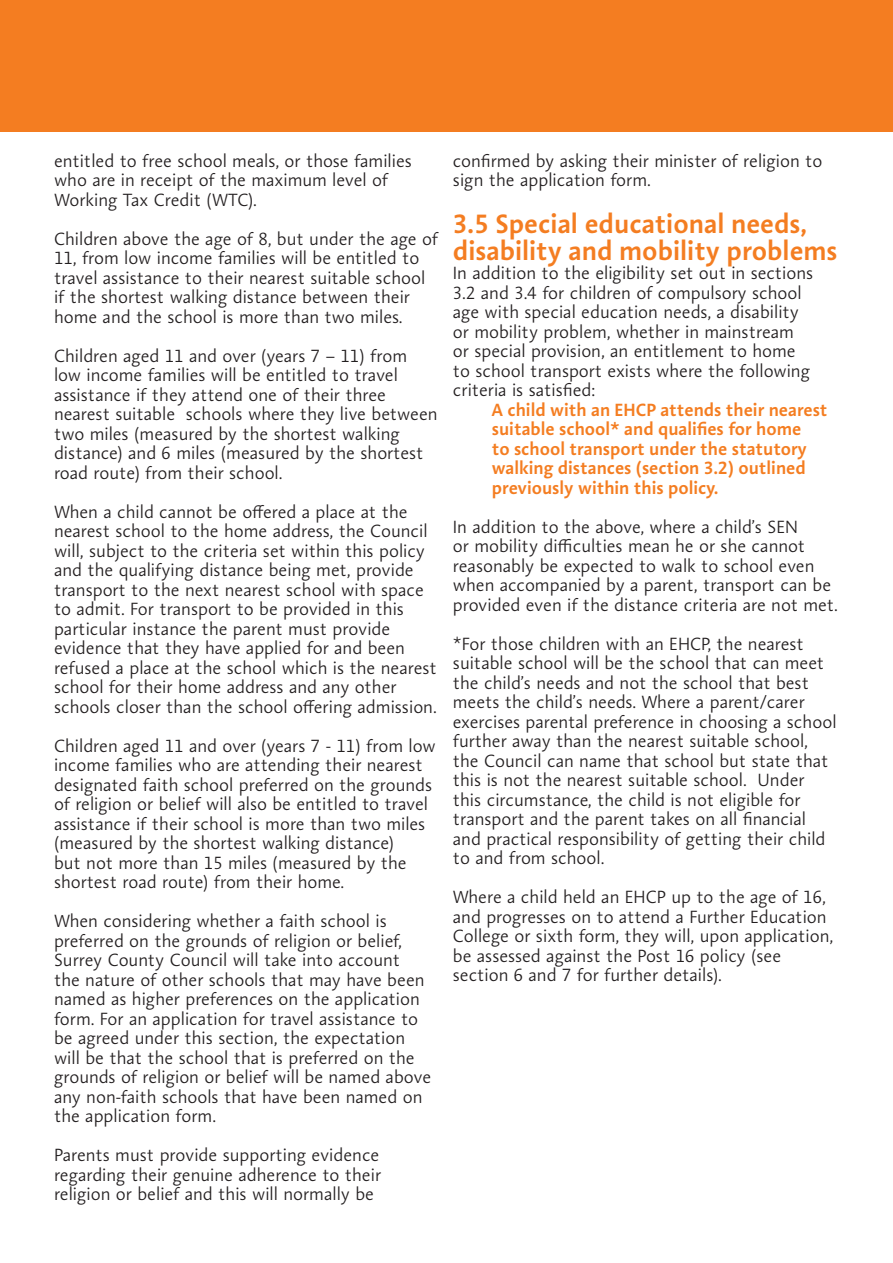
<style>
.page{position:relative;width:893px;height:1263px;background:#fff}
.page>*{position:absolute;margin:0;border:0;box-sizing:border-box;transform-origin:0 0}
.t1{font:600 27px/27px "Aroma No 2 LT Pro";color:#f47d21}
.Normal__Web{font:300 18px/19.5px "Aroma No 2 LT Pro";color:#231f20}
.Body_Text_3{font:300 18px/19.5px "Aroma No 2 LT Pro";color:#231f20}
.Normal__Web-2{font:600 18px/19.5px "Aroma No 2 LT Pro";color:#f47d21}
</style>
<div class="page">
<div style="left:0;top:0;width:893px;height:132px;background:#f47d21"></div>
<p class="Normal__Web" style="left:54px;top:151px;width:359px">entitled to free school meals, or those families who are in receipt of the maximum level of<br>Working Tax Credit (WTC).</p>
<p class="Normal__Web" style="left:54px;top:229px;width:386px">Children above the age of 8, but under the age of 11, from low income families will be entitled to travel assistance to their nearest suitable school if the shortest walking distance between their home and the school is more than two miles.</p>
<p class="Normal__Web" style="left:54px;top:346px;width:385px">Children aged 11 and over (years 7 – 11) from low income families will be entitled to travel assistance if they attend one of their three nearest suitable schools where they live between two miles (measured by the shortest walking distance) and 6 miles (measured by the shortest road route) from their school.</p>
<p class="Normal__Web" style="left:54px;top:502px;width:384px">When a child cannot be offered a place at the nearest school to the home address, the Council will, subject to the criteria set within this policy and the qualifying distance being met, provide transport to the next nearest school with space to admit. For transport to be provided in this particular instance the parent must provide evidence that they have applied for and been refused a place at the school which is the nearest school for their home address and any other schools closer than the school offering admission.</p>
<p class="Normal__Web" style="left:54px;top:736px;width:383px">Children aged 11 and over (years 7 - 11) from low income families who are attending their nearest designated faith school preferred on the grounds of religion or belief will also be entitled to travel assistance if their school is more than two miles (measured by the shortest walking distance)<br>but not more than 15 miles (measured by the shortest road route) from their home.</p>
<p class="Body_Text_3" style="left:54px;top:911px;width:379px">When considering whether a faith school is preferred on the grounds of religion or belief, Surrey County Council will take into account<br>the nature of other schools that may have been named as higher preferences on the application form. For an application for travel assistance to be agreed under this section, the expectation will be that the school that is preferred on the grounds of religion or belief will be named above any non-faith schools that have been named on the application form.</p>
<p class="Body_Text_3" style="left:54px;top:1145px;width:329px;text-align:justify">Parents must provide supporting evidence regarding their genuine adherence to their religion or belief and this will normally be</p>
<p class="Body_Text_3" style="left:453px;top:151px;width:371px">confirmed by asking their minister of religion to sign the application form.</p>
<p class="t1" style="left:453px;top:209px;width:386px">3.5 Special educational needs, disability and mobility problems</p>
<p class="Normal__Web" style="left:453px;top:263px;width:362px">In addition to the eligibility set out in sections 3.2 and 3.4 for children of compulsory school age with special education needs, a disability or mobility problem, whether in mainstream or special provision, an entitlement to home to school transport exists where the following criteria is satisfied:</p>
<p class="Normal__Web-2" style="left:492px;top:399px;width:337px">A child with an EHCP attends their nearest suitable school* and qualifies for home<br>to school transport under the statutory walking distances (section 3.2) outlined previously within this policy.</p>
<p class="Normal__Web" style="left:453px;top:517px;width:387px">In addition to the above, where a child’s SEN<br>or mobility difficulties mean he or she cannot reasonably be expected to walk to school even when accompanied by a parent, transport can be provided even if the distance criteria are not met.</p>
<p class="Normal__Web" style="left:453px;top:634px;width:385px">*For those children with an EHCP, the nearest suitable school will be the school that can meet the child’s needs and not the school that best meets the child’s needs. Where a parent/carer exercises parental preference in choosing a school further away than the nearest suitable school, the Council can name that school but state that this is not the nearest suitable school. Under this circumstance, the child is not eligible for transport and the parent takes on all financial and practical responsibility of getting their child to and from school.</p>
<p class="Normal__Web" style="left:453px;top:887px;width:382px">Where a child held an EHCP up to the age of 16, and progresses on to attend a Further Education College or sixth form, they will, upon application, be assessed against the Post 16 policy (see section 6 and 7 for further details).</p>
</div>
